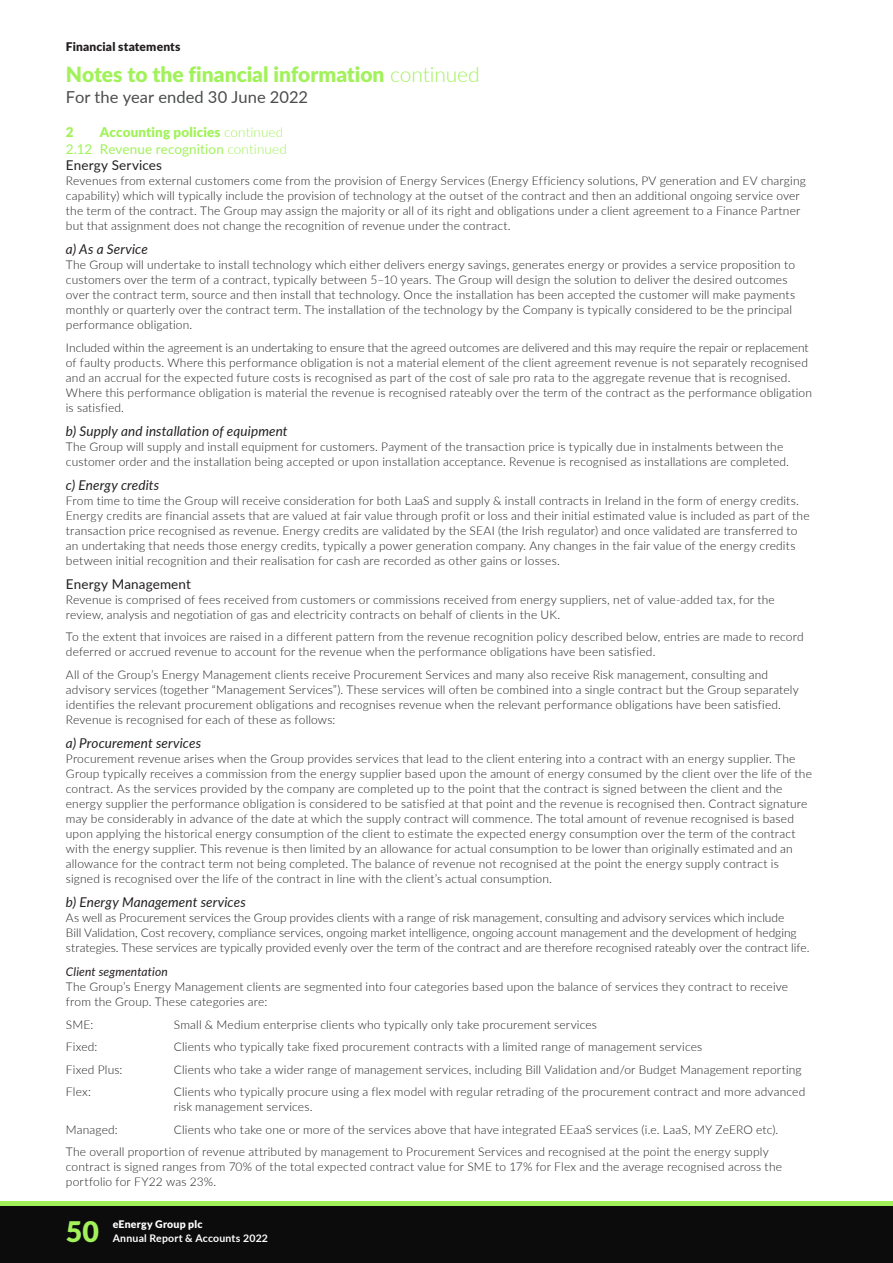
<style>
.page{position:relative;width:893px;height:1263px;background:#fff}
.page>*{position:absolute;margin:0;border:0;box-sizing:border-box;transform-origin:0 0}
.t1{font:900 28.5px "Lato";color:#a1f25a}
.t2{font:900 21px "Lato";color:#a1f25a}
.t3{font:16.5px "Lato";color:#4b4c4d}
.t4{font:italic 13.5px "Lato";letter-spacing:.01em;color:#231f20}
.t5{font:13.5px/16.5px "Lato";letter-spacing:.01em;color:#a1f25a}
.t6{font:13.5px "Lato";letter-spacing:.01em;color:#231f20}
.t7{font:900 13.5px "Lato";color:#a1f25a}
.t8{font:300 12px/15px "Lato";letter-spacing:.01em;color:#231f20}
.t9{font:900 12px "Lato";letter-spacing:.015em;color:#231f20}
.t10{font:italic 12px "Lato";letter-spacing:.01em;color:#231f20}
.t11{font:700 10.5px "Lato";letter-spacing:.02em;color:#fff}
.t12{font:900 10.5px "Lato";letter-spacing:.02em;color:#fff}
.s1{font-weight:300}
.s2{font-weight:900}
.s3{color:#231f20}
</style>
<div class="page">
<div style="left:0;top:1205px;width:893px;height:58px;background:#0c0c0c"></div>
<hr style="left:0;top:1201px;width:893px;height:4px;background:#a1f25a">
<p class="t9" style="left:66px;top:39px;width:116px">Financial statements</p>
<h2 class="t2" style="left:66px;top:62px;width:415px">Notes to the financial information <span class="s1">continued</span></h2>
<h3 class="t3" style="left:66px;top:87px;width:244px">For the year ended 30 June 2022</h3>
<p class="t7" style="left:66px;top:124px;width:9px">2</p>
<p class="t5" style="left:66px;top:124px;width:222px;text-indent:34px"><span class="s2">Accounting policies</span> <span class="s1">continued<br></span>2.12 Revenue recognition <span class="s1">continued<br></span><span class="s3">Energy Services</span></p>
<p class="t8" style="left:66px;top:173px;width:741px">Revenues from external customers come from the provision of Energy Services (Energy Efficiency solutions, PV generation and EV charging capability) which will typically include the provision of technology at the outset of the contract and then an additional ongoing service over the term of the contract. The Group may assign the majority or all of its right and obligations under a client agreement to a Finance Partner but that assignment does not change the recognition of revenue under the contract.</p>
<p class="t4" style="left:66px;top:241px;width:83px">a) As a Service</p>
<p class="t8" style="left:66px;top:257px;width:731px">The Group will undertake to install technology which either delivers energy savings, generates energy or provides a service proposition to customers over the term of a contract, typically between 5–10 years. The Group will design the solution to deliver the desired outcomes over the contract term, source and then install that technology. Once the installation has been accepted the customer will make payments monthly or quarterly over the contract term. The installation of the technology by the Company is typically considered to be the principal performance obligation.</p>
<p class="t8" style="left:66px;top:340px;width:747px">Included within the agreement is an undertaking to ensure that the agreed outcomes are delivered and this may require the repair or replacement of faulty products. Where this performance obligation is not a material element of the client agreement revenue is not separately recognised and an accrual for the expected future costs is recognised as part of the cost of sale pro rata to the aggregate revenue that is recognised.<br>Where this performance obligation is material the revenue is recognised rateably over the term of the contract as the performance obligation is satisfied.</p>
<p class="t4" style="left:66px;top:423px;width:223px">b) Supply and installation of equipment</p>
<p class="t8" style="left:66px;top:439px;width:725px">The Group will supply and install equipment for customers. Payment of the transaction price is typically due in instalments between the customer order and the installation being accepted or upon installation acceptance. Revenue is recognised as installations are completed.</p>
<p class="t4" style="left:66px;top:477px;width:95px">c) Energy credits</p>
<p class="t8" style="left:66px;top:493px;width:745px">From time to time the Group will receive consideration for both LaaS and supply &amp; install contracts in Ireland in the form of energy credits.<br>Energy credits are financial assets that are valued at fair value through profit or loss and their initial estimated value is included as part of the transaction price recognised as revenue. Energy credits are validated by the SEAI (the Irish regulator) and once validated are transferred to an undertaking that needs those energy credits, typically a power generation company. Any changes in the fair value of the energy credits between initial recognition and their realisation for cash are recorded as other gains or losses.</p>
<p class="t6" style="left:66px;top:576px;width:127px">Energy Management</p>
<p class="t8" style="left:66px;top:592px;width:710px">Revenue is comprised of fees received from customers or commissions received from energy suppliers, net of value-added tax, for the review, analysis and negotiation of gas and electricity contracts on behalf of clients in the UK.</p>
<p class="t8" style="left:66px;top:629px;width:739px">To the extent that invoices are raised in a different pattern from the revenue recognition policy described below, entries are made to record deferred or accrued revenue to account for the revenue when the performance obligations have been satisfied.</p>
<p class="t8" style="left:66px;top:667px;width:734px">All of the Group’s Energy Management clients receive Procurement Services and many also receive Risk management, consulting and advisory services (together “Management Services”). These services will often be combined into a single contract but the Group separately identifies the relevant procurement obligations and recognises revenue when the relevant performance obligations have been satisfied.<br>Revenue is recognised for each of these as follows:</p>
<p class="t4" style="left:66px;top:735px;width:137px">a) Procurement services</p>
<p class="t8" style="left:66px;top:751px;width:748px">Procurement revenue arises when the Group provides services that lead to the client entering into a contract with an energy supplier. The Group typically receives a commission from the energy supplier based upon the amount of energy consumed by the client over the life of the contract. As the services provided by the company are completed up to the point that the contract is signed between the client and the energy supplier the performance obligation is considered to be satisfied at that point and the revenue is recognised then. Contract signature may be considerably in advance of the date at which the supply contract will commence. The total amount of revenue recognised is based upon applying the historical energy consumption of the client to estimate the expected energy consumption over the term of the contract with the energy supplier. This revenue is then limited by an allowance for actual consumption to be lower than originally estimated and an allowance for the contract term not being completed. The balance of revenue not recognised at the point the energy supply contract is signed is recognised over the life of the contract in line with the client’s actual consumption.</p>
<p class="t4" style="left:66px;top:894px;width:181px">b) Energy Management services</p>
<p class="t8" style="left:66px;top:910px;width:745px">As well as Procurement services the Group provides clients with a range of risk management, consulting and advisory services which include<br>Bill Validation, Cost recovery, compliance services, ongoing market intelligence, ongoing account management and the development of hedging strategies. These services are typically provided evenly over the term of the contract and are therefore recognised rateably over the contract life.</p>
<p class="t10" style="left:66px;top:964px;width:103px">Client segmentation</p>
<p class="t8" style="left:66px;top:979px;width:724px">The Group’s Energy Management clients are segmented into four categories based upon the balance of services they contract to receive from the Group. These categories are:</p>
<p class="t8" style="left:66px;top:1016px;width:29px">SME:</p>
<p class="t8" style="left:174px;top:1016px;width:425px">Small &amp; Medium enterprise clients who typically only take procurement services</p>
<p class="t8" style="left:66px;top:1039px;width:33px">Fixed:</p>
<p class="t8" style="left:174px;top:1039px;width:530px">Clients who typically take fixed procurement contracts with a limited range of management services</p>
<p class="t8" style="left:66px;top:1061px;width:58px">Fixed Plus:</p>
<p class="t8" style="left:174px;top:1061px;width:629px">Clients who take a wider range of management services, including Bill Validation and/or Budget Management reporting</p>
<p class="t8" style="left:66px;top:1084px;width:27px">Flex:</p>
<p class="t8" style="left:174px;top:1084px;width:633px">Clients who typically procure using a flex model with regular retrading of the procurement contract and more advanced risk management services.</p>
<p class="t8" style="left:66px;top:1121px;width:53px">Managed:</p>
<p class="t8" style="left:66px;top:1118px;width:714px;line-height:22.5px;text-indent:108px">Clients who take one or more of the services above that have integrated EEaaS services (i.e. LaaS, MY ZeERO etc).<br>The overall proportion of revenue attributed by management to Procurement Services and recognised at the point the energy supply</p>
<p class="t8" style="left:66px;top:1159px;width:718px">contract is signed ranges from 70% of the total expected contract value for SME to 17% for Flex and the average recognised across the portfolio for FY22 was 23%.</p>
<p class="t12" style="left:113px;top:1218px;width:91px">eEnergy Group plc</p>
<h1 class="t1" style="left:66px;top:1213px;width:35px">50</h1>
<p class="t11" style="left:113px;top:1231px;width:157px">Annual Report &amp; Accounts 2022</p>
</div>
